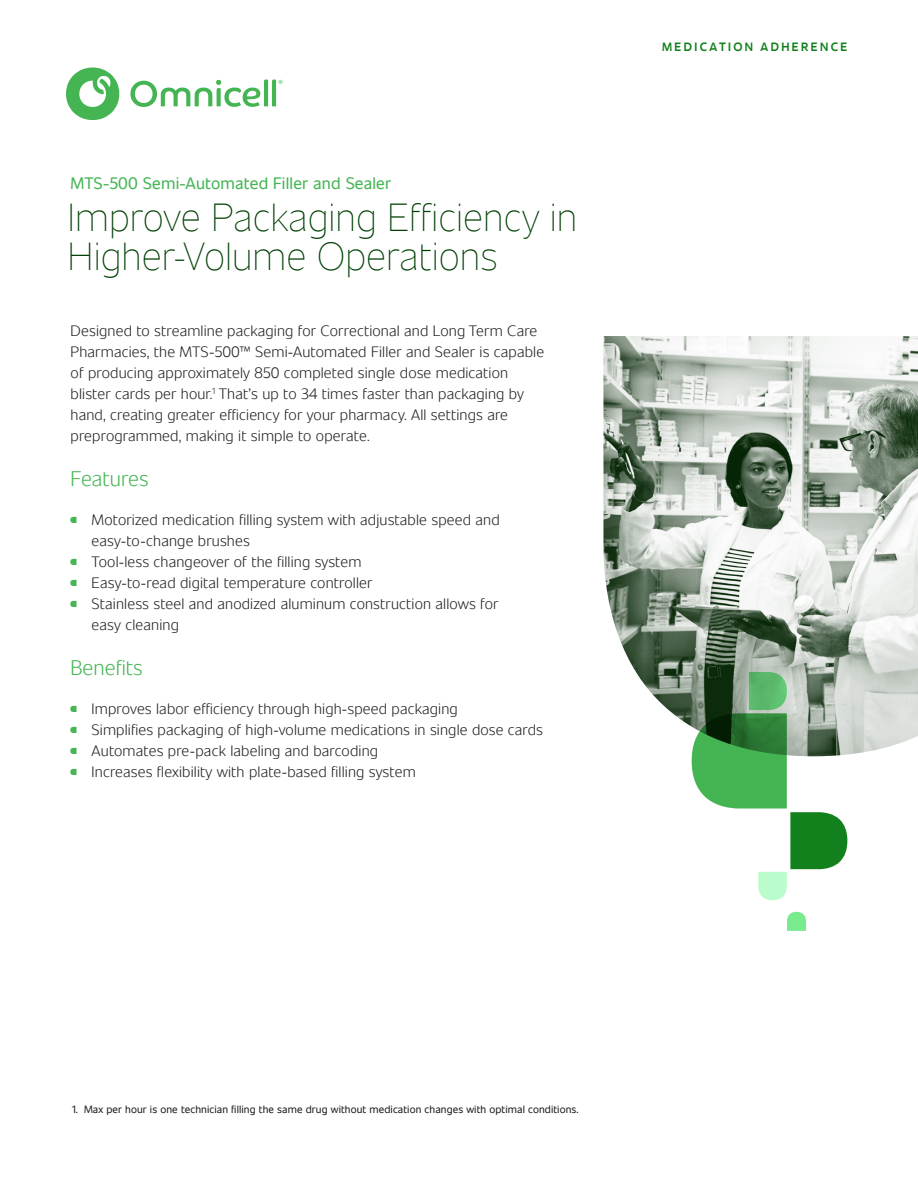
<style>
.page{position:relative;width:918px;height:1188px;background:#fff}
.page>*{position:absolute;margin:0;border:0;box-sizing:border-box;transform-origin:0 0}
.Header_4{font:200 39px/39px "Unitext";color:#014003}
.Head_2{font:300 21px "Unitext";color:#46b555}
.Solution_Descriptor{font:16.5px "Unitext";letter-spacing:.01em;color:#46b555}
.Body_10_14_-_14_Afte{font:300 15px/21px "Unitext";letter-spacing:.01em;color:#231f20}
.Flag_Body{font:600 12px "Unitext";letter-spacing:.2em;color:#13801c}
.Footnotes{font:10.5px "Unitext";letter-spacing:.01em;color:#231f20}
.s1{font-family:"Superellipse";font-weight:400;font-size:12px;color:#46b555}
</style>
<div class="page">
<img style="left:603px;top:336px;width:315px;height:420px">
<svg style="left:66px;top:67px;width:54px;height:53px"></svg>
<svg style="left:130px;top:80px;width:153px;height:27px"></svg>
<svg style="left:787px;top:912px;width:19px;height:19px"></svg>
<svg style="left:692px;top:672px;width:155px;height:228px"></svg>
<p class="Solution_Descriptor" style="left:71px;top:171px;width:322px">MTS-500 Semi-Automated Filler and Sealer</p>
<p class="Header_4" style="left:68px;top:195px;width:511px">Improve Packaging Efficiency in<br>Higher-Volume Operations</p>
<p class="Body_10_14_-_14_Afte" style="left:71px;top:319px;width:475px">Designed to streamline packaging for Correctional and Long Term Care Pharmacies, the MTS-500™ Semi-Automated Filler and Sealer is capable of producing approximately 850 completed single dose medication blister cards per hour.<sup>1</sup> That’s up to 34 times faster than packaging by hand, creating greater efficiency for your pharmacy. All settings are preprogrammed, making it simple to operate.</p>
<p class="Head_2" style="left:71px;top:464px;width:79px">Features</p>
<p class="Body_10_14_-_14_Afte" style="left:92px;top:508px;width:410px;text-indent:-21px"><span class="s1">A</span> Motorized medication filling system with adjustable speed and easy-to-change brushes</p>
<p class="Body_10_14_-_14_Afte" style="left:71px;top:550px;width:292px"><span class="s1">A</span> Tool-less changeover of the filling system</p>
<p class="Body_10_14_-_14_Afte" style="left:71px;top:571px;width:303px"><span class="s1">A</span> Easy-to-read digital temperature controller</p>
<p class="Body_10_14_-_14_Afte" style="left:92px;top:592px;width:408px;text-indent:-21px"><span class="s1">A</span> Stainless steel and anodized aluminum construction allows for easy cleaning</p>
<p class="Head_2" style="left:71px;top:653px;width:73px">Benefits</p>
<p class="Body_10_14_-_14_Afte" style="left:71px;top:697px;width:389px"><span class="s1">A</span> Improves labor efficiency through high-speed packaging</p>
<p class="Body_10_14_-_14_Afte" style="left:71px;top:718px;width:474px"><span class="s1">A</span> Simplifies packaging of high-volume medications in single dose cards</p>
<p class="Body_10_14_-_14_Afte" style="left:71px;top:739px;width:309px"><span class="s1">A</span> Automates pre-pack labeling and barcoding</p>
<p class="Body_10_14_-_14_Afte" style="left:71px;top:760px;width:347px"><span class="s1">A</span> Increases flexibility with plate-based filling system</p>
<p class="Flag_Body" style="left:662px;top:38px;width:187px">MEDICATION ADHERENCE</p>
<p class="Footnotes" style="left:72px;top:1102px;width:508px">1. Max per hour is one technician filling the same drug without medication changes with optimal conditions.</p>
</div>
